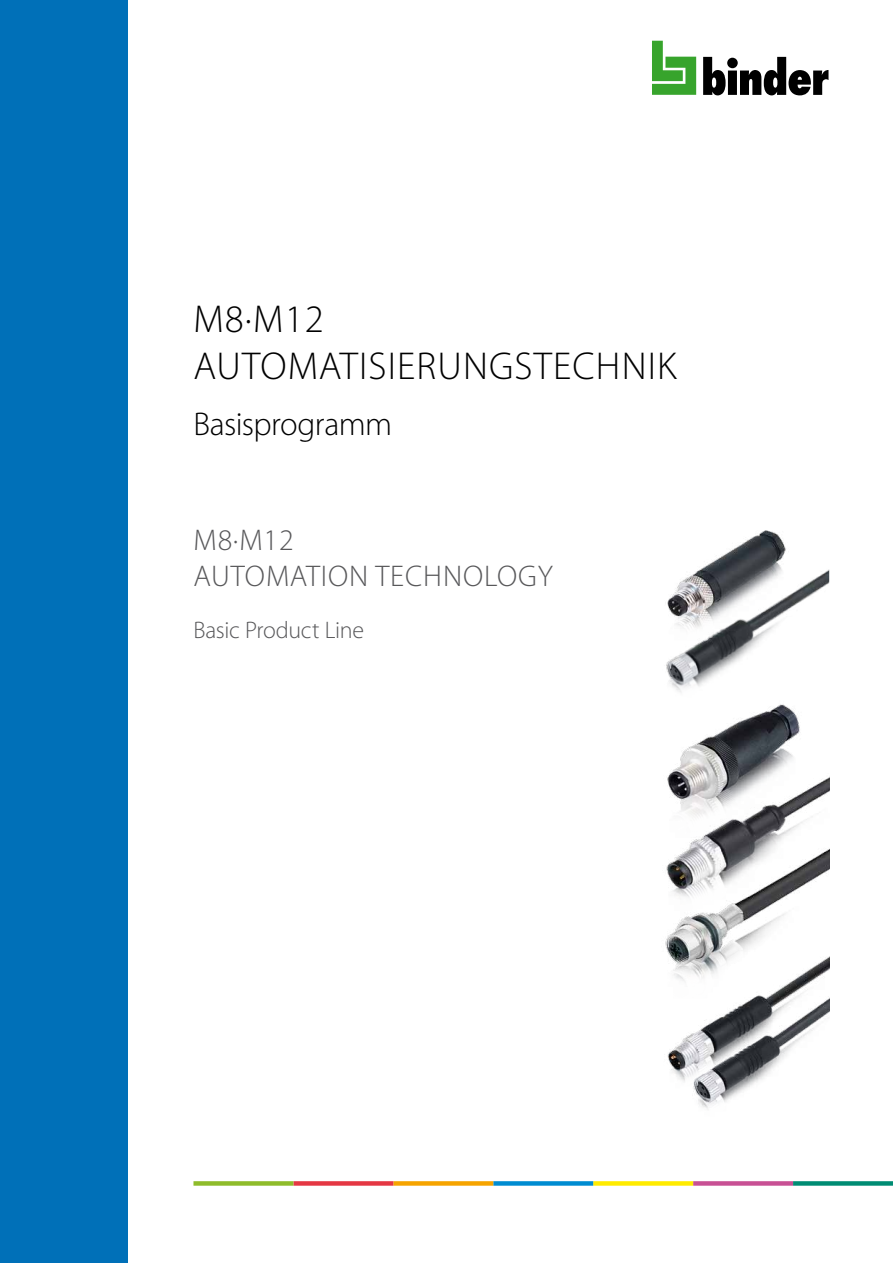
<style>
.page{position:relative;width:893px;height:1263px;background:#fff}
.page>*{position:absolute;margin:0;border:0;box-sizing:border-box;transform-origin:0 0}
.t1{font:300 39px/46.8px "Myriad Pro";letter-spacing:.03em;color:#000}
.t2{font:300 33px "Myriad Pro";letter-spacing:-.02em;color:#000}
.t3{font:300 30px/36px "Myriad Pro";letter-spacing:.03em;color:#58585a}
.t4{font:300 24px "Myriad Pro";letter-spacing:-.015em;color:#58585a}
</style>
<div class="page">
<div style="left:0;top:0;width:128px;height:1263px;background:#0070b8"></div>
<img style="left:721px;top:530px;width:65px;height:27px">
<img style="left:666px;top:557px;width:163px;height:114px">
<svg style="left:652px;top:41px;width:44px;height:54px"></svg>
<svg style="left:703px;top:57px;width:125px;height:38px"></svg>
<div style="left:793px;top:1181px;width:100px;height:5px;background:#008c73"></div>
<div style="left:693px;top:1181px;width:100px;height:5px;background:#c85094"></div>
<div style="left:593px;top:1181px;width:100px;height:5px;background:#ffeb00"></div>
<div style="left:493px;top:1181px;width:100px;height:5px;background:#008cd1"></div>
<div style="left:393px;top:1181px;width:100px;height:5px;background:#f6a400"></div>
<div style="left:293px;top:1181px;width:100px;height:5px;background:#e53743"></div>
<div style="left:193px;top:1181px;width:100px;height:5px;background:#8fbc2b"></div>
<img style="left:667px;top:671px;width:133px;height:90px">
<img style="left:667px;top:761px;width:162px;height:76px">
<img style="left:665px;top:837px;width:164px;height:113px">
<img style="left:667px;top:950px;width:162px;height:159px">
<p class="t1" style="left:193px;top:296px;width:485px">M8·M12<br>AUTOMATISIERUNGSTECHNIK</p>
<p class="t2" style="left:193px;top:404px;width:200px">Basisprogramm</p>
<p class="t3" style="left:193px;top:522px;width:361px">M8·M12<br>AUTOMATION TECHNOLOGY</p>
<p class="t4" style="left:193px;top:616px;width:172px">Basic Product Line</p>
</div>
